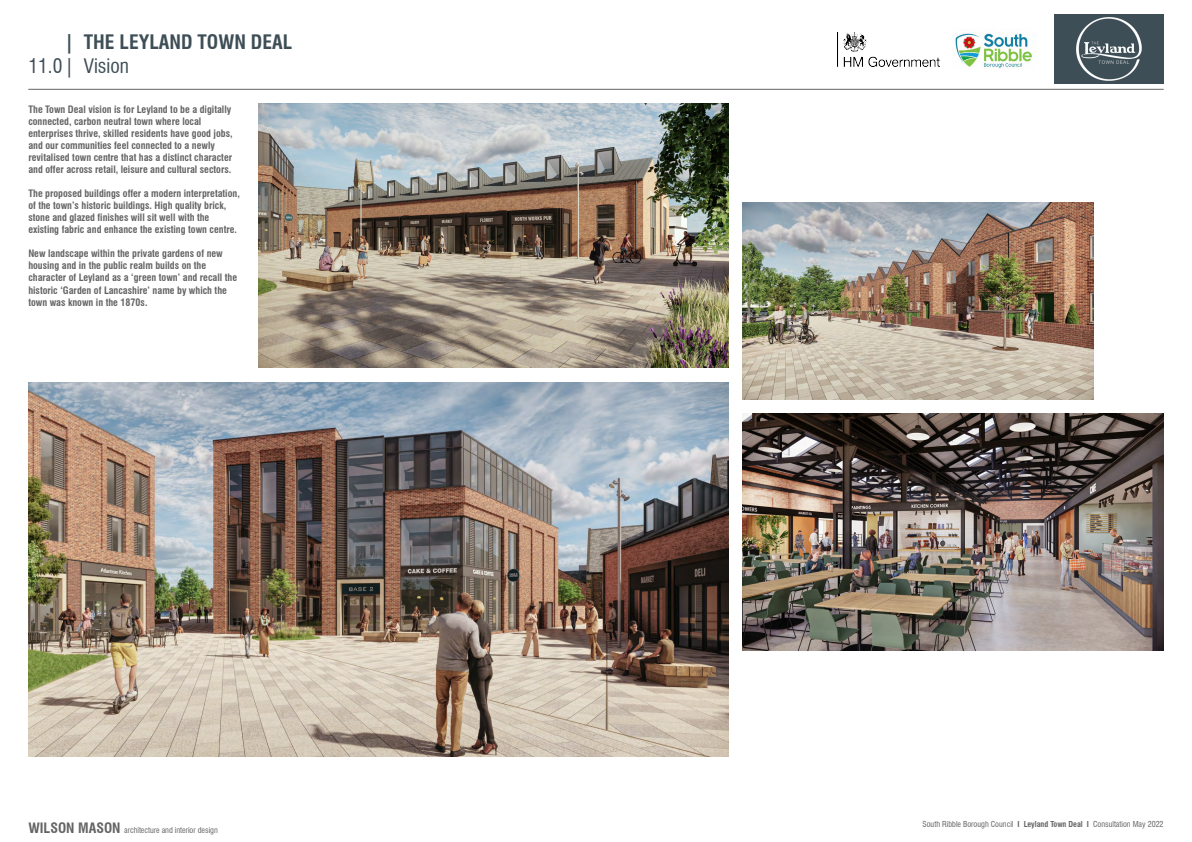
<style>
.page{position:relative;width:1192px;height:842px;background:#fff}
.page>*{position:absolute;margin:0;border:0;box-sizing:border-box;transform-origin:0 0}
.t1{font:700 condensed 19.5px "Swiss 721 BT";color:#3e4e56}
.t2{font:condensed 19.5px "Swiss 721 BT";color:#3e4e56}
.t3{font:700 condensed 10px/12px "Swiss 721 BT";color:#646464}
.t4{font:condensed 8px "Swiss 721 BT";color:#646464}
.s1{font-weight:700;font-size:14px}
.s2{font-weight:700}
</style>
<div class="page">
<hr style="left:28px;top:89px;width:1136px;height:1px;background:#646464">
<img style="left:954px;top:33px;width:78px;height:35px">
<div style="left:1054px;top:14px;width:110px;height:70px;background:#3e4e56"></div>
<img style="left:1077px;top:17px;width:64px;height:64px">
<img style="left:837px;top:33px;width:102px;height:34px">
<img style="left:28px;top:382px;width:700px;height:375px">
<img style="left:742px;top:414px;width:422px;height:237px">
<img style="left:258px;top:103px;width:470px;height:265px">
<img style="left:742px;top:202px;width:351px;height:198px">
<h1 class="t1" style="left:64px;top:34px;width:229px">| THE LEYLAND TOWN DEAL</h1>
<h1 class="t2" style="left:28px;top:58px;width:102px">11.0 | Vision</h1>
<p class="t3" style="left:28px;top:105px;width:206px">The Town Deal vision is for Leyland to be a digitally connected, carbon neutral town where local enterprises thrive, skilled residents have good jobs, and our communities feel connected to a newly revitalised town centre that has a distinct character and offer across retail, leisure and cultural sectors.</p>
<p class="t3" style="left:28px;top:189px;width:213px">The proposed buildings offer a modern interpretation, of the town’s historic buildings. High quality brick, stone and glazed finishes will sit well with the existing fabric and enhance the existing town centre.</p>
<p class="t3" style="left:28px;top:249px;width:210px">New landscape within the private gardens of new housing and in the public realm builds on the character of Leyland as a ‘green town’ and recall the historic ‘Garden of Lancashire’ name by which the town was known in the 1870s.</p>
<p class="t4" style="left:28px;top:827px;width:191px"><span class="s1">WILSON MASON</span> architecture and interior design</p>
<p class="t4" style="left:922px;top:821px;width:243px">South Ribble Borough Council <span class="s2">I Leyland Town Deal I</span> Consultation May 2022</p>
</div>
